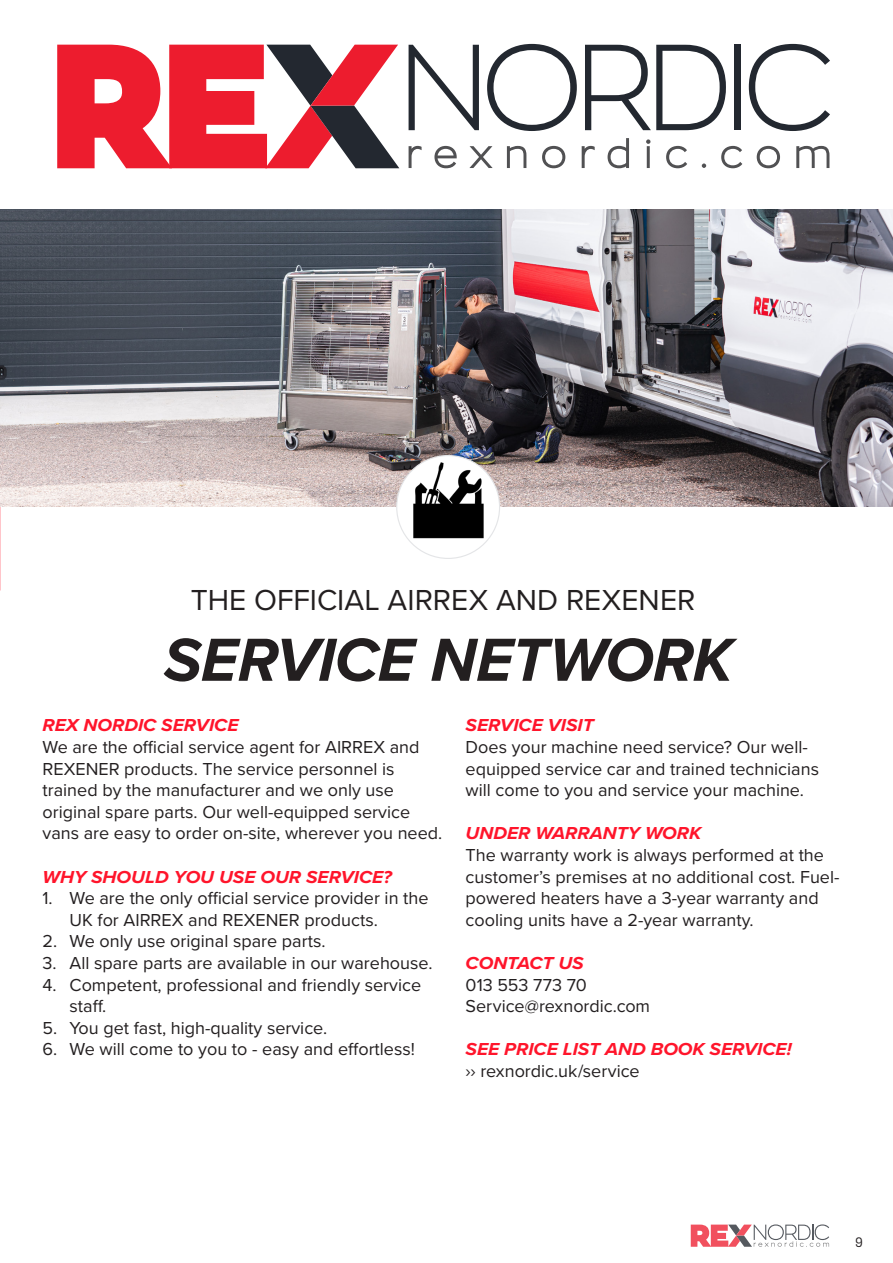
<style>
.page{position:relative;width:893px;height:1263px;background:#fff}
.page>*{position:absolute;margin:0;border:0;box-sizing:border-box;transform-origin:0 0}
.t1{font:italic 700 63px "Proxima Nova";letter-spacing:-.01em;color:#231f20}
.t2{font:30px "Proxima Nova";color:#231f20}
.t3{font:18px/21.6px "Proxima Nova";color:#231f20}
.t4{font:italic 700 18px "Proxima Nova";color:#ff152b;scale:1.06 1}
.t5{font:300 15px "Paralucent Cond";color:#231f20}
</style>
<div class="page">
<svg style="left:691px;top:1224px;width:138px;height:23px"></svg>
<img style="left:0;top:0;width:1px;height:521px">
<img style="left:0;top:208px;width:893px;height:299px">
<div style="left:0;top:0;width:893px;height:208px;background:#fff"></div>
<div style="left:397px;top:456px;width:103px;height:102px;background:#fff;border-radius:50%"></div>
<img style="left:406px;top:459px;width:85px;height:86px">
<svg style="left:409px;top:45px;width:70px;height:85px"></svg>
<svg style="left:487px;top:44px;width:90px;height:87px"></svg>
<svg style="left:585px;top:45px;width:141px;height:85px"></svg>
<div style="left:734px;top:45px;width:6px;height:85px;background:#232830"></div>
<svg style="left:749px;top:44px;width:81px;height:87px"></svg>
<svg style="left:57px;top:45px;width:342px;height:123px"></svg>
<svg style="left:409px;top:146px;width:13px;height:22px"></svg>
<svg style="left:434px;top:146px;width:23px;height:22px"></svg>
<svg style="left:469px;top:146px;width:24px;height:22px"></svg>
<svg style="left:507px;top:146px;width:19px;height:22px"></svg>
<svg style="left:542px;top:146px;width:23px;height:22px"></svg>
<svg style="left:582px;top:146px;width:13px;height:22px"></svg>
<svg style="left:608px;top:138px;width:21px;height:30px"></svg>
<svg style="left:646px;top:139px;width:4px;height:5px"></svg>
<hr style="left:647px;top:146px;width:3px;height:22px;background:#515153">
<svg style="left:666px;top:146px;width:21px;height:22px"></svg>
<svg style="left:702px;top:163px;width:4px;height:5px"></svg>
<svg style="left:721px;top:146px;width:21px;height:22px"></svg>
<svg style="left:757px;top:146px;width:23px;height:22px"></svg>
<svg style="left:796px;top:146px;width:33px;height:22px"></svg>
<h2 class="t2" style="left:191px;top:577px;width:506px">THE OFFICIAL AIRREX AND REXENER</h2>
<h1 class="t1" style="left:164px;top:613px;width:571px">SERVICE NETWORK</h1>
<p class="t4" style="left:43px;top:712px;width:186px">REX NORDIC SERVICE</p>
<p class="t3" style="left:43px;top:735px;width:401px">We are the official service agent for AIRREX and REXENER products. The service personnel is trained by the manufacturer and we only use original spare parts. Our well-equipped service vans are easy to order on-site, wherever you need.</p>
<p class="t4" style="left:43px;top:863px;width:331px">WHY SHOULD YOU USE OUR SERVICE?</p>
<p class="t3" style="left:70px;top:887px;width:361px;text-indent:-27px">1. We are the only official service provider in the<br>UK for AIRREX and REXENER products.</p>
<p class="t3" style="left:43px;top:930px;width:284px">2. We only use original spare parts.</p>
<p class="t3" style="left:43px;top:951px;width:392px">3. All spare parts are available in our warehouse.</p>
<p class="t3" style="left:70px;top:973px;width:353px;text-indent:-27px">4. Competent, professional and friendly service staff.</p>
<p class="t3" style="left:43px;top:1016px;width:286px">5. You get fast, high-quality service.</p>
<p class="t3" style="left:43px;top:1038px;width:374px">6. We will come to you to - easy and effortless!</p>
<p class="t4" style="left:466px;top:712px;width:122px">SERVICE VISIT</p>
<p class="t3" style="left:466px;top:735px;width:355px">Does your machine need service? Our well&shy;equipped service car and trained technicians will come to you and service your machine.</p>
<p class="t4" style="left:466px;top:820px;width:224px">UNDER WARRANTY WORK</p>
<p class="t3" style="left:466px;top:843px;width:375px">The warranty work is always performed at the customer’s premises at no additional cost. Fuel&shy;powered heaters have a 3-year warranty and cooling units have a 2-year warranty.</p>
<p class="t4" style="left:466px;top:950px;width:113px">CONTACT US</p>
<p class="t3" style="left:466px;top:973px;width:186px">013 553 773 70<br>Service@rexnordic.com</p>
<p class="t4" style="left:466px;top:1036px;width:309px">SEE PRICE LIST AND BOOK SERVICE!</p>
<p class="t3" style="left:466px;top:1059px;width:176px">›› rexnordic.uk/service</p>
<p class="t5" style="left:855px;top:1233px;width:9px">9</p>
</div>
